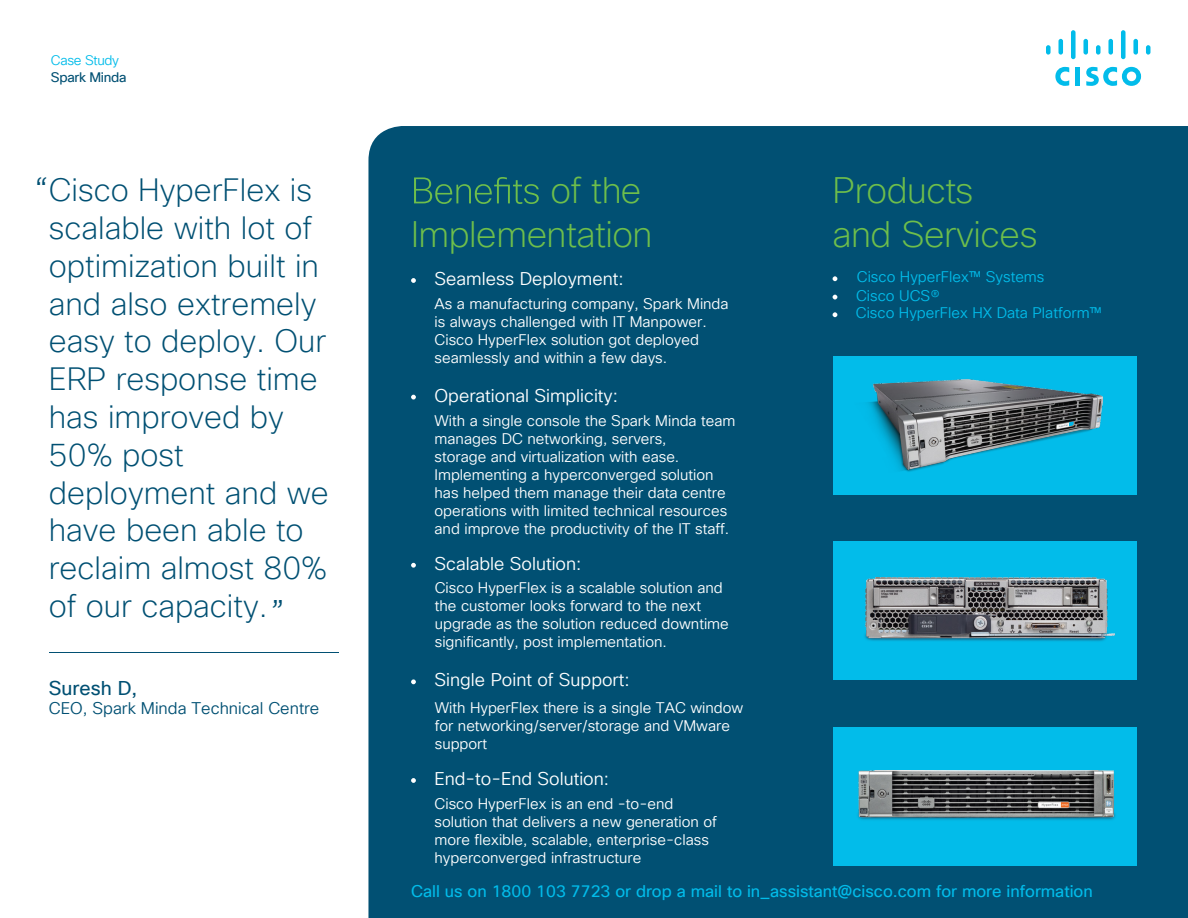
<style>
.page{position:relative;width:1188px;height:918px;background:#fff}
.page>*{position:absolute;margin:0;border:0;box-sizing:border-box;transform-origin:0 0}
.t1{font:200 36px/43.2px "Cisco Sans TT";letter-spacing:-.015em;color:#6ebe4b}
.t2{font:200 36px "Cisco Sans TT";color:#015073}
.t3{font:200 31.5px/37.8px "Cisco Sans TT";color:#015073}
.t4{font:19.5px "Cisco Sans TT";color:#015073}
.t5{font:18px "Cisco Sans TT Light";color:#fff}
.t6{font:16.5px "Cisco Sans TT";color:#02bcea}
.t7{font:16.5px "Cisco Sans TT Light";color:#015073}
.t8{font:15px/18px "Cisco Sans TT Light";color:#fff}
.t9{font:15px "Cisco Sans TT Light";color:#02bcea}
.t10{font:13.5px "Cisco Sans TT";letter-spacing:-.025em;color:#015073}
.t11{font:13.5px "Cisco Sans TT Light";letter-spacing:-.025em;color:#02bcea}
</style>
<div class="page">
<hr style="left:1076px;top:67px;width:4px;height:19px;background:#02bcea">
<svg style="left:1055px;top:67px;width:14px;height:19px"></svg>
<svg style="left:1086px;top:67px;width:55px;height:19px"></svg>
<div style="left:1046px;top:45px;width:5px;height:10px;background:#02bcea;border-radius:2px"></div>
<div style="left:1058px;top:39px;width:5px;height:16px;background:#02bcea;border-radius:2px"></div>
<div style="left:1071px;top:30px;width:5px;height:29px;background:#02bcea;border-radius:2px"></div>
<div style="left:1083px;top:39px;width:5px;height:16px;background:#02bcea;border-radius:2px"></div>
<div style="left:1096px;top:45px;width:5px;height:10px;background:#02bcea;border-radius:2px"></div>
<div style="left:1108px;top:39px;width:5px;height:16px;background:#02bcea;border-radius:2px"></div>
<div style="left:1121px;top:30px;width:5px;height:29px;background:#02bcea;border-radius:2px"></div>
<div style="left:1133px;top:39px;width:5px;height:16px;background:#02bcea;border-radius:2px"></div>
<svg style="left:1146px;top:45px;width:4px;height:10px"></svg>
<div style="left:368px;top:126px;width:820px;height:792px;background:#015073"></div>
<svg style="left:411px;top:278px;width:5px;height:5px"></svg>
<svg style="left:833px;top:276px;width:4px;height:5px"></svg>
<svg style="left:833px;top:295px;width:4px;height:4px"></svg>
<svg style="left:833px;top:312px;width:4px;height:5px"></svg>
<svg style="left:411px;top:395px;width:5px;height:5px"></svg>
<svg style="left:411px;top:563px;width:5px;height:5px"></svg>
<svg style="left:411px;top:679px;width:5px;height:5px"></svg>
<svg style="left:411px;top:778px;width:5px;height:5px"></svg>
<div style="left:833px;top:356px;width:303px;height:138px;background:#02bcea"></div>
<img style="left:868px;top:379px;width:234px;height:93px">
<svg style="left:1069px;top:422px;width:5px;height:4px"></svg>
<div style="left:833px;top:542px;width:303px;height:138px;background:#02bcea"></div>
<img style="left:864px;top:577px;width:251px;height:64px">
<div style="left:833px;top:727px;width:303px;height:138px;background:#02bcea"></div>
<img style="left:857px;top:771px;width:259px;height:49px">
<hr style="left:49px;top:652px;width:290px;height:1px;background:#015073">
<svg style="left:414px;top:177px;width:125px;height:27px;background:#18686a"></svg>
<p class="t11" style="left:51px;top:51px;width:70px">Case Study</p>
<p class="t10" style="left:51px;top:68px;width:77px">Spark Minda</p>
<h1 class="t2" style="left:34px;top:167px;width:17px">“</h1>
<h2 class="t3" style="left:49px;top:172px;width:282px">Cisco HyperFlex is scalable with lot of optimization built in and also extremely easy to deploy. Our<br>ERP response time has improved by<br>50% post deployment and we have been able to reclaim almost 80% of our capacity.</h2>
<h1 class="t2" style="left:286px;top:618px;width:17px;rotate:-180deg">“</h1>
<h3 class="t4" style="left:49px;top:675px;width:90px">Suresh D,</h3>
<p class="t7" style="left:49px;top:698px;width:272px">CEO, Spark Minda Technical Centre</p>
<h1 class="t1" style="left:411px;top:170px;width:243px;text-indent:139px">of the<br>Implementation</h1>
<p class="t5" style="left:435px;top:267px;width:191px">Seamless Deployment:</p>
<p class="t8" style="left:435px;top:295px;width:296px">As a manufacturing company, Spark Minda is always challenged with IT Manpower.<br>Cisco HyperFlex solution got deployed seamlessly and within a few days.</p>
<p class="t5" style="left:435px;top:384px;width:185px">Operational Simplicity:</p>
<p class="t8" style="left:435px;top:412px;width:303px">With a single console the Spark Minda team manages DC networking, servers,<br>storage and virtualization with ease.<br>Implementing a hyperconverged solution has helped them manage their data centre operations with limited technical resources and improve the productivity of the IT staff.</p>
<p class="t5" style="left:435px;top:552px;width:148px">Scalable Solution:</p>
<p class="t8" style="left:435px;top:580px;width:296px">Cisco HyperFlex is a scalable solution and the customer looks forward to the next upgrade as the solution reduced downtime significantly, post implementation.</p>
<p class="t5" style="left:435px;top:668px;width:197px">Single Point of Support:</p>
<p class="t8" style="left:435px;top:699px;width:310px">With HyperFlex there is a single TAC window for networking/server/storage and VMware support</p>
<p class="t5" style="left:435px;top:767px;width:176px">End-to-End Solution:</p>
<p class="t8" style="left:435px;top:795px;width:284px">Cisco HyperFlex is an end -to-end solution that delivers a new generation of more flexible, scalable, enterprise-class hyperconverged infrastructure</p>
<h1 class="t1" style="left:833px;top:170px;width:207px">Products and Services</h1>
<p class="t9" style="left:857px;top:267px;width:189px">Cisco HyperFlex™ Systems</p>
<p class="t9" style="left:856px;top:303px;width:248px">Cisco HyperFlex HX Data Platform™</p>
<p class="t9" style="left:856px;top:286px;width:85px">Cisco UCS®</p>
<p class="t6" style="left:411px;top:880px;width:683px">Call us on 1800 103 7723 or drop a mail to in_assistant@cisco.com for more information</p>
</div>
